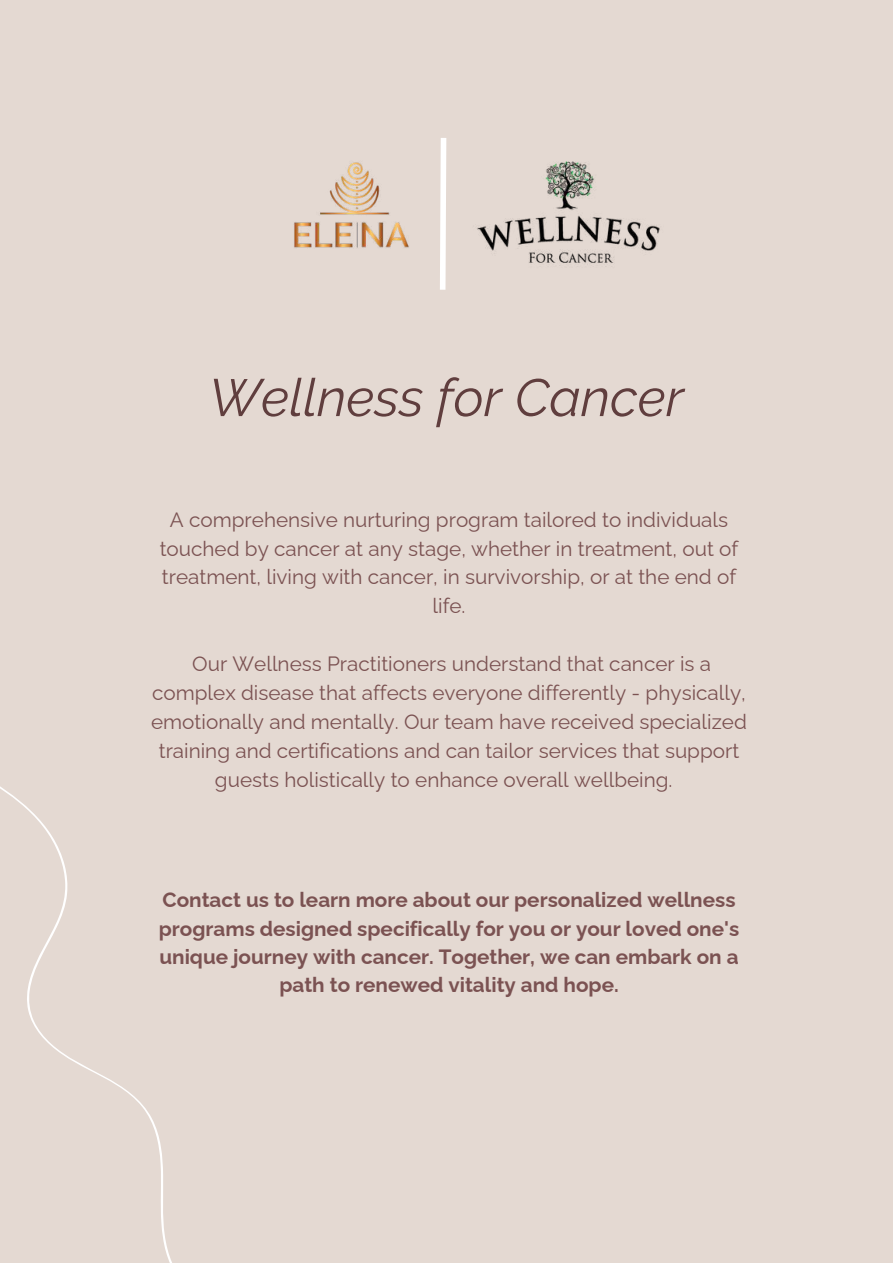
<style>
.page{position:relative;width:893px;height:1264px;background:#fff}
.page>*{position:absolute;margin:0;border:0;box-sizing:border-box;transform-origin:0 0}
.t1{font:italic 52.5px "Raleway";color:#603e3e}
.t2{font:20.7px/29px "Raleway";color:#7b5252;text-align:center}
.t3{font:700 20.7px/28px "Raleway";color:#7b5252;text-align:center}
</style>
<div class="page">
<div style="left:0;top:0;width:892px;height:1262px;background:#e4d9d2"></div>
<svg style="left:0;top:786px;width:172px;height:476px"></svg>
<img style="left:294px;top:162px;width:115px;height:86px">
<svg style="left:440px;top:138px;width:7px;height:152px"></svg>
<img style="left:477px;top:161px;width:183px;height:106px">
<h1 class="t1" style="left:209px;top:367px;width:476px">Wellness for Cancer</h1>
<p class="t2" style="left:160px;top:505px;width:580px">A comprehensive nurturing program tailored to individuals touched by cancer at any stage, whether in treatment, out of treatment, living with cancer, in survivorship, or at the end of life.</p>
<p class="t2" style="left:151px;top:649px;width:597px">Our Wellness Practitioners understand that cancer is a complex disease that affects everyone differently - physically, emotionally and mentally. Our team have received specialized training and certifications and can tailor services that support guests holistically to enhance overall wellbeing.</p>
<p class="t3" style="left:159px;top:886px;width:582px">Contact us to learn more about our personalized wellness programs designed specifically for you or your loved one's unique journey with cancer. Together, we can embark on a path to renewed vitality and hope.</p>
</div>
